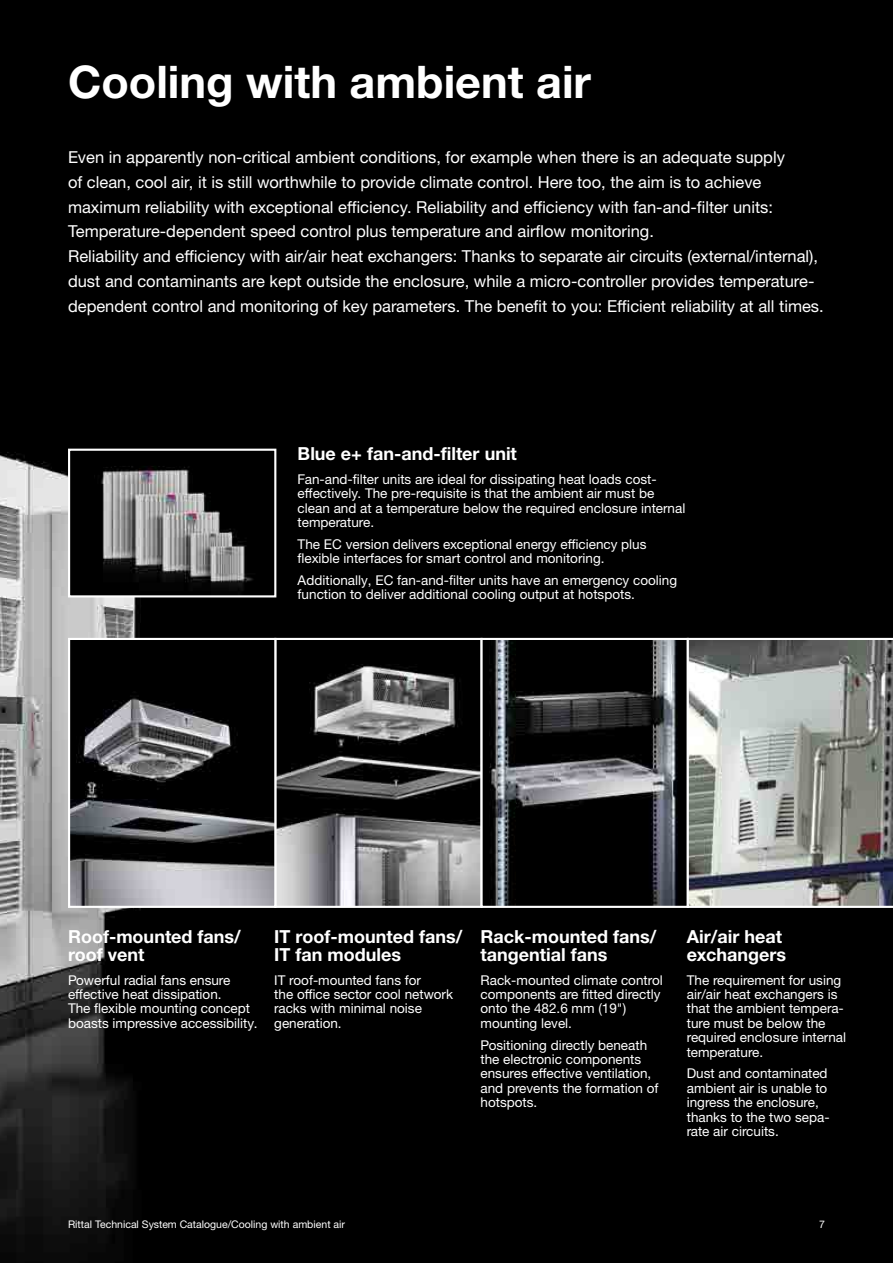
<style>
.page{position:relative;width:893px;height:1263px;background:#000}
.page>*{position:absolute;margin:0;border:0;box-sizing:border-box;transform-origin:0 0}
._1_VariableUeberschrift_30_neg{font:700 45px "Neue Helvetica For Rittal";color:#fff}
._1_VariableUeberschrift_neg{font:700 18px/18px "Neue Helvetica For Rittal";color:#fff}
._1_Einleitung_11_neg{font:16.5px/24.8px "Neue Helvetica For Rittal";color:#fff}
._1_Text_AbstandOben_9_neg{font:13.5px/14.4px "Neue Helvetica For Rittal";color:#fff}
.t1{font:10.5px "Neue Helvetica For Rittal";color:#fff}
</style>
<div class="page">
<img style="left:0;top:101px;width:492px;height:1162px">
<img style="left:71px;top:452px;width:202px;height:142px">
<div style="left:68px;top:449px;width:208px;height:148px;border:2px solid #fff"></div>
<img style="left:71px;top:641px;width:615px;height:264px">
<div style="left:274px;top:638px;width:209px;height:270px;border:2px solid #fff"></div>
<div style="left:68px;top:638px;width:208px;height:270px;border:2px solid #fff"></div>
<div style="left:480px;top:638px;width:209px;height:270px;border:2px solid #fff"></div>
<svg style="left:687px;top:638px;width:206px;height:270px;background:#9a9d9a"></svg>
<p class="_1_VariableUeberschrift_30_neg" style="left:68px;top:54px;width:525px">Cooling with ambient air</p>
<p class="_1_Einleitung_11_neg" style="left:68px;top:145px;width:718px">Even in apparently non-critical ambient conditions, for example when there is an adequate supply of clean, cool air, it is still worthwhile to provide climate control. Here too, the aim is to achieve maximum reliability with exceptional efficiency. Reliability and efficiency with fan-and-filter units:<br>Temperature-dependent speed control plus temperature and airflow monitoring.</p>
<p class="_1_Einleitung_11_neg" style="left:68px;top:244px;width:757px">Reliability and efficiency with air/air heat exchangers: Thanks to separate air circuits (external/internal), dust and contaminants are kept outside the enclosure, while a micro-controller provides temperature&shy;dependent control and monitoring of key parameters. The benefit to you: Efficient reliability at all times.</p>
<p class="_1_VariableUeberschrift_neg" style="left:298px;top:445px;width:221px">Blue e+ fan-and-filter unit</p>
<p class="_1_Text_AbstandOben_9_neg" style="left:298px;top:472px;width:389px">Fan-and-filter units are ideal for dissipating heat loads cost&shy;effectively. The pre-requisite is that the ambient air must be clean and at a temperature below the required enclosure internal temperature.</p>
<p class="_1_Text_AbstandOben_9_neg" style="left:298px;top:537px;width:350px">The EC version delivers exceptional energy efficiency plus flexible interfaces for smart control and monitoring.</p>
<p class="_1_Text_AbstandOben_9_neg" style="left:298px;top:573px;width:381px">Additionally, EC fan-and-filter units have an emergency cooling function to deliver additional cooling output at hotspots.</p>
<p class="_1_VariableUeberschrift_neg" style="left:68px;top:927px;width:174px">Roof-mounted fans/ roof vent</p>
<p class="_1_Text_AbstandOben_9_neg" style="left:68px;top:972px;width:191px">Powerful radial fans ensure effective heat dissipation.<br>The flexible mounting concept boasts impressive accessibility.</p>
<p class="_1_VariableUeberschrift_neg" style="left:274px;top:927px;width:190px">IT roof-mounted fans/<br>IT fan modules</p>
<p class="_1_Text_AbstandOben_9_neg" style="left:274px;top:972px;width:180px">IT roof-mounted fans for<br>the office sector cool network racks with minimal noise generation.</p>
<p class="_1_VariableUeberschrift_neg" style="left:480px;top:927px;width:177px">Rack-mounted fans/ tangential fans</p>
<p class="_1_Text_AbstandOben_9_neg" style="left:480px;top:972px;width:184px">Rack-mounted climate control components are fitted directly onto the 482.6 mm (19") mounting level.</p>
<p class="_1_Text_AbstandOben_9_neg" style="left:480px;top:1037px;width:180px">Positioning directly beneath the electronic components ensures effective ventilation, and prevents the formation of hotspots.</p>
<p class="_1_VariableUeberschrift_neg" style="left:687px;top:927px;width:101px">Air/air heat exchangers</p>
<p class="_1_Text_AbstandOben_9_neg" style="left:687px;top:972px;width:161px">The requirement for using air/air heat exchangers is that the ambient tempera&shy;ture must be below the required enclosure internal temperature.</p>
<p class="_1_Text_AbstandOben_9_neg" style="left:687px;top:1066px;width:144px">Dust and contaminated ambient air is unable to ingress the enclosure, thanks to the two sepa&shy;rate air circuits.</p>
<p class="t1" style="left:68px;top:1218px;width:278px">Rittal Technical System Catalogue/Cooling with ambient air</p>
<p class="t1" style="left:819px;top:1218px;width:7px">7</p>
</div>
